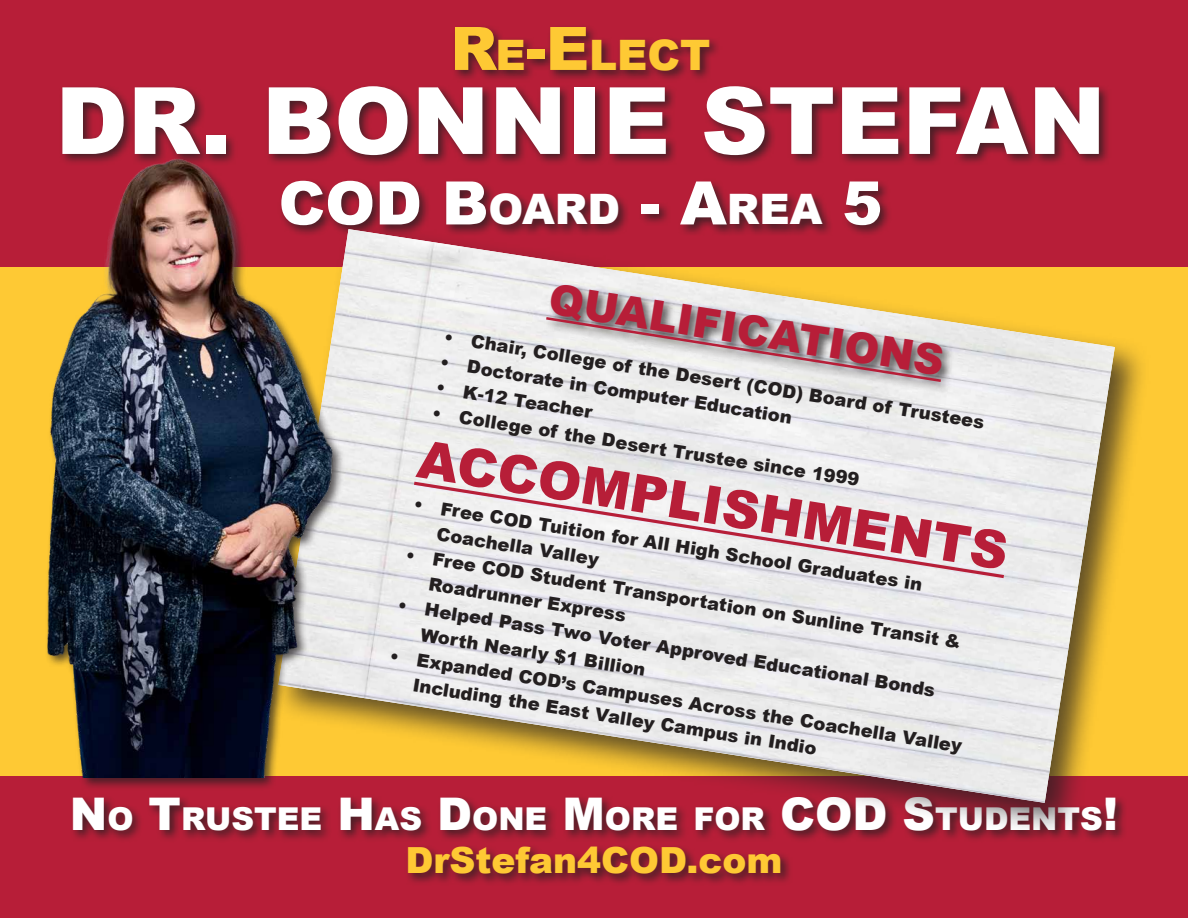
<style>
.page{position:relative;width:1188px;height:918px;background:#fff}
.page>*{position:absolute;margin:0;border:0;box-sizing:border-box;transform-origin:0 0}
.t1{font:900 93px "Arial";color:#fff}
.t2{font:900 60px "Arial";color:#fff}
.t3{font:900 52.5px "Arial";color:#b71e38}
.t4{font:900 42px "Arial";color:#b71e38}
.t5{font:900 42px "Arial";color:#fec934}
.t6{font:900 36px "Arial";color:#fec934}
.t7{font:900 31.5px "Arial";color:#fff}
.t8{font:900 18px/25.5px "Arial";color:#231f20}
.s1{font-size:60px}
.s2{font-size:42px}
.s3{font-size:45px}
</style>
<div class="page">
<div style="left:0;top:248px;width:1188px;height:531px;background:#fec934"></div>
<div style="left:0;top:0;width:1188px;height:266px;background:#b71e38"></div>
<div style="left:59px;top:24px;width:1053px;height:214px;background:#231f20;opacity:.75"></div>
<div style="left:0;top:777px;width:1188px;height:141px;background:#b71e38"></div>
<div style="left:70px;top:794px;width:1058px;height:93px;background:#231f20;opacity:.75"></div>
<div style="left:272px;top:222px;width:879px;height:617px;background:#231f20;opacity:.72"></div>
<img style="left:278px;top:229px;width:837px;height:574px">
<div style="left:543px;top:282px;width:412px;height:112px;background:#231f20;opacity:.75"></div>
<svg style="left:543px;top:315px;width:401px;height:69px"></svg>
<svg style="left:411px;top:480px;width:596px;height:100px"></svg>
<div style="left:44px;top:157px;width:301px;height:634px;background:#231f20;opacity:.75"></div>
<img style="left:30px;top:148px;width:329px;height:630px">
<svg style="left:442px;top:359px;width:6px;height:7px"></svg>
<svg style="left:446px;top:334px;width:6px;height:7px"></svg>
<p class="t5" style="left:450px;top:24px;width:262px"><span class="s1">R</span>E<span class="s1">-E</span> LECT</p>
<p class="t1" style="left:55px;top:53px;width:1052px">DR. BONNIE STEFAN</p>
<p class="t2" style="left:279px;top:159px;width:243px">COD B<span class="s2">OARD</span></p>
<p class="t2" style="left:640px;top:159px;width:244px">- A<span class="s2">REA</span> 5</p>
<p class="t4" style="left:554px;top:268px;width:401px;rotate:9deg">QUALIFICATIONS</p>
<p class="t8" style="left:439px;top:374px;width:159px;rotate:9deg">• K-12 Teacher</p>
<p class="t8" style="left:473px;top:328px;width:521px;rotate:9deg">Chair, College of the Desert (COD) Board of Trustees</p>
<p class="t8" style="left:469px;top:353px;width:330px;rotate:9deg">Doctorate in Computer Education</p>
<p class="t8" style="left:435px;top:399px;width:434px;rotate:9deg">• College of the Desert Trustee since 1999</p>
<p class="t3" style="left:424px;top:421px;width:598px;rotate:9deg">ACC OMPLISHMENTS</p>
<p class="t8" style="left:443px;top:495px;width:489px;text-indent:-27px;rotate:9deg">• Free COD Tuition for All High School Graduates in<br>Coachella Valley</p>
<p class="t8" style="left:435px;top:546px;width:536px;text-indent:-27px;rotate:9deg">• Free COD Student Transportation on Sunline Transit &amp;<br>Roadrunner Express</p>
<p class="t8" style="left:427px;top:596px;width:518px;text-indent:-27px;rotate:9deg">• Helped Pass Two Voter Approved Educational Bonds<br>Worth Nearly $1 Billion</p>
<p class="t8" style="left:419px;top:646px;width:553px;text-indent:-27px;rotate:9deg">• Expanded COD’s Campuses Across the Coachella Valley<br>Including the East Valley Campus in Indio</p>
<p class="t7" style="left:70px;top:796px;width:648px"><span class="s3">N</span>O <span class="s3">T</span>RUSTEE <span class="s3">H</span>AS <span class="s3">D</span>ON E <span class="s3">M</span>ORE FOR</p>
<p class="t7" style="left:780px;top:796px;width:339px"><span class="s3">COD S</span>TUDENTS<span class="s3">!</span></p>
<p class="t6" style="left:405px;top:834px;width:379px">DrStefan4COD.com</p>
</div>
